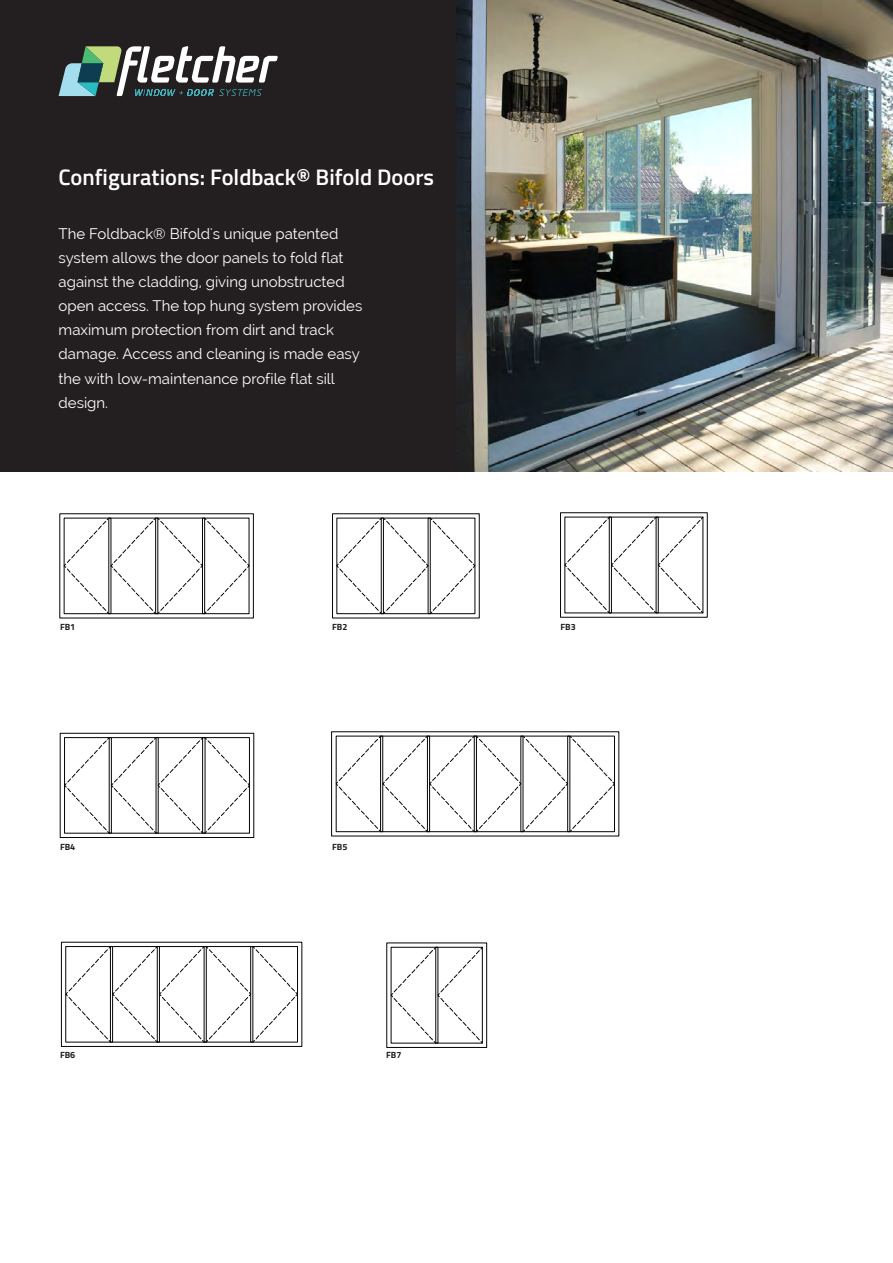
<style>
.page{position:relative;width:893px;height:1263px;background:#fff}
.page>*{position:absolute;margin:0;border:0;box-sizing:border-box;transform-origin:0 0}
.t1{font:600 22.5px "Titillium";color:#fff}
.t2{font:15px/24px "Raleway";color:#fff}
.t3{font:700 9px "Titillium";color:#231f20}
</style>
<div class="page">
<img style="left:455px;top:0;width:438px;height:471px">
<div style="left:0;top:0;width:455px;height:471px;background:#231f20"></div>
<svg style="left:59px;top:46px;width:219px;height:50px"></svg>
<div style="left:332px;top:513px;width:148px;height:105px;border:1px solid #050504"></div>
<svg style="left:63px;top:517px;width:187px;height:98px"></svg>
<svg style="left:336px;top:517px;width:140px;height:98px"></svg>
<div style="left:386px;top:942px;width:101px;height:106px;border:1px solid #050504"></div>
<svg style="left:390px;top:946px;width:93px;height:98px"></svg>
<div style="left:61px;top:942px;width:241px;height:105px;border:1px solid #050504"></div>
<svg style="left:65px;top:946px;width:233px;height:97px"></svg>
<svg style="left:335px;top:735px;width:280px;height:98px"></svg>
<div style="left:560px;top:512px;width:148px;height:106px;border:1px solid #050504"></div>
<svg style="left:564px;top:516px;width:140px;height:98px"></svg>
<div style="left:60px;top:733px;width:194px;height:105px;border:1px solid #050504"></div>
<svg style="left:64px;top:737px;width:186px;height:97px"></svg>
<h1 class="t1" style="left:59px;top:161px;width:377px">Configurations: Foldback® Bifold Doors</h1>
<p class="t2" style="left:59px;top:222px;width:305px">The Foldback® Bifold's unique patented system allows the door panels to fold flat against the cladding, giving unobstructed open access. The top hung system provides maximum protection from dirt and track damage. Access and cleaning is made easy the with low-maintenance profile flat sill design.</p>
<p class="t3" style="left:60px;top:620px;width:17px">FB1</p>
<p class="t3" style="left:332px;top:620px;width:17px">FB2</p>
<p class="t3" style="left:60px;top:840px;width:17px">FB4</p>
<p class="t3" style="left:332px;top:840px;width:17px">FB5</p>
<p class="t3" style="left:60px;top:1048px;width:17px">FB6</p>
<p class="t3" style="left:386px;top:1048px;width:17px">FB7</p>
<p class="t3" style="left:560px;top:620px;width:17px">FB3</p>
</div>
